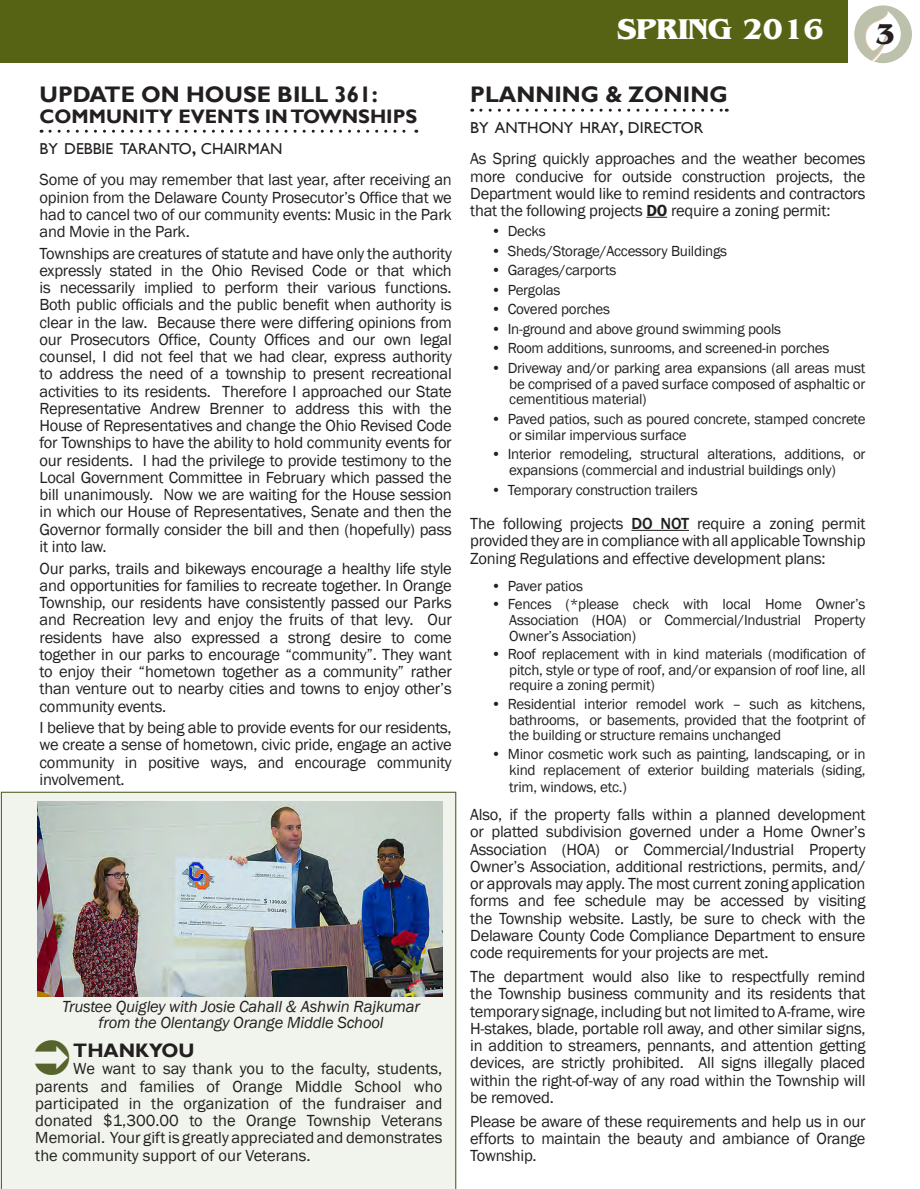
<style>
.page{position:relative;width:920px;height:1189px;background:#fff}
.page>*{position:absolute;margin:0;border:0;box-sizing:border-box;transform-origin:0 0}
.t1{font:700 30px "Benguiat";color:#fff}
.t2{font:700 30px "Benguiat";color:#231f20}
.Paragraph_Style_1{font:700 22.5px "Gill Sans";color:#231f20}
.Paragraph_Style_1-2{font:700 19.5px "Gill Sans";color:#231f20}
.Paragraph_Style_2{font:16.5px/17.2px "Franklin Gothic";letter-spacing:-.015em;color:#231f20;text-align:justify}
.Paragraph_Style_1-3{font:16.5px/17.2px "Franklin Gothic";color:#231f20;text-align:justify}
.Paragraph_Style_2-2{font:italic 16.5px/16.5px "Franklin Gothic";letter-spacing:-.01em;color:#231f20;text-align:center}
.Paragraph_Style_1-4{font:15.75px "Gill Sans";color:#231f20}
.Paragraph_Style_2-3{font:15px/15.8px "Franklin Gothic";letter-spacing:-.015em;color:#231f20;text-align:justify}
.s1{font-size:22.5px}
.s2{font-weight:600}
.s3{font-weight:500}
</style>
<div class="page">
<svg style="left:1px;top:791px;width:455px;height:397px;background:#e7e9e0"></svg>
<div style="left:0;top:0;width:848px;height:63px;background:#576314"></div>
<svg style="left:854px;top:5px;width:58px;height:58px"></svg>
<svg style="left:861px;top:11px;width:49px;height:51px"></svg>
<svg style="left:481px;top:109px;width:246px;height:3px"></svg>
<svg style="left:646px;top:217px;width:21px;height:1px"></svg>
<hr style="left:631px;top:530px;width:58px;height:1px;background:#231f20">
<svg style="left:50px;top:130px;width:367px;height:3px"></svg>
<img style="left:37px;top:801px;width:405px;height:195px">
<svg style="left:35px;top:1039px;width:34px;height:35px"></svg>
<p class="Paragraph_Style_1" style="left:40px;top:81px;width:340px">UPDATE ON HOUSE BILL 361:</p>
<p class="Paragraph_Style_1-2" style="left:40px;top:105px;width:379px">COMMUNITY EVENTS IN TOWNSHIPS</p>
<p class="Paragraph_Style_1-4" style="left:40px;top:140px;width:244px">BY DEBBIE TARANTO<span class="s1">,</span> CHAIRMAN</p>
<p class="Paragraph_Style_2" style="left:40px;top:171px;width:414px">Some of you may remember that last year, after receiving an opinion from the Delaware County Prosecutor’s Office that we had to cancel two of our community events: Music in the Park and Movie in the Park.</p>
<p class="Paragraph_Style_2" style="left:40px;top:245px;width:414px">Townships are creatures of statute and have only the authority expressly stated in the Ohio Revised Code or that which is necessarily implied to perform their various functions.<br>Both public officials and the public benefit when authority is clear in the law. Because there were differing opinions from our Prosecutors Office, County Offices and our own legal counsel, I did not feel that we had clear, express authority to address the need of a township to present recreational activities to its residents. Therefore I approached our State Representative Andrew Brenner to address this with the House of Representatives and change the Ohio Revised Code for Townships to have the ability to hold community events for our residents. I had the privilege to provide testimony to the Local Government Committee in February which passed the bill unanimously. Now we are waiting for the House session in which our House of Representatives, Senate and then the Governor formally consider the bill and then (hopefully) pass it into law.</p>
<p class="Paragraph_Style_2" style="left:40px;top:559px;width:414px">Our parks, trails and bikeways encourage a healthy life style and opportunities for families to recreate together. In Orange Township, our residents have consistently passed our Parks and Recreation levy and enjoy the fruits of that levy. Our residents have also expressed a strong desire to come together in our parks to encourage “community”. They want to enjoy their “hometown together as a community” rather than venture out to nearby cities and towns to enjoy other’s community events.</p>
<p class="Paragraph_Style_2" style="left:40px;top:719px;width:414px">I believe that by being able to provide events for our residents, we create a sense of hometown, civic pride, engage an active community in positive ways, and encourage community involvement.</p>
<p class="Paragraph_Style_2-2" style="left:62px;top:997px;width:359px">Trustee Quigley with Josie Cahall &amp; Ashwin Rajkumar from the Olentangy Orange Middle School</p>
<p class="Paragraph_Style_1-2" style="left:73px;top:1038px;width:123px">THANKYOU</p>
<p class="Paragraph_Style_1-3" style="left:35px;top:1060px;width:409px;text-indent:38px">We want to say thank you to the faculty, students, parents and families of Orange Middle School who participated in the organization of the fundraiser and donated $1,300.00 to the Orange Township Veterans Memorial. Your gift is greatly appreciated and demonstrates the community support of our Veterans.</p>
<h1 class="t1" style="left:617px;top:12px;width:208px">SPRING 2016</h1>
<p class="t2" style="left:875px;top:16px;width:22px">3</p>
<p class="Paragraph_Style_1" style="left:470px;top:81px;width:259px">PLANNING &amp; ZONING</p>
<p class="Paragraph_Style_1-4" style="left:470px;top:119px;width:234px">BY ANTHONY HRAY<span class="s1">,</span> DIRECTOR</p>
<p class="Paragraph_Style_2" style="left:470px;top:150px;width:397px">As Spring quickly approaches and the weather becomes more conducive for outside construction projects, the Department would like to remind residents and contractors that the following projects <span class="s2">DO</span> require a zoning permit:</p>
<p class="Paragraph_Style_2-3" style="left:491px;top:223px;width:56px">• Decks</p>
<p class="Paragraph_Style_2-3" style="left:491px;top:243px;width:237px">• Sheds/Storage/Accessory Buildings</p>
<p class="Paragraph_Style_2-3" style="left:491px;top:262px;width:127px">• Garages/carports</p>
<p class="Paragraph_Style_2-3" style="left:491px;top:282px;width:71px">• Pergolas</p>
<p class="Paragraph_Style_2-3" style="left:491px;top:302px;width:120px">• Covered porches</p>
<p class="Paragraph_Style_2-3" style="left:491px;top:321px;width:291px">• In-ground and above ground swimming pools</p>
<p class="Paragraph_Style_2-3" style="left:491px;top:341px;width:340px">• Room additions, sunrooms, and screened-in porches</p>
<p class="Paragraph_Style_2-3" style="left:509px;top:360px;width:358px;text-indent:-18px">• Driveway and/or parking area expansions (all areas must be comprised of a paved surface composed of asphaltic or cementitious material)</p>
<p class="Paragraph_Style_2-3" style="left:509px;top:411px;width:358px;text-indent:-18px">• Paved patios, such as poured concrete, stamped concrete or similar impervious surface</p>
<p class="Paragraph_Style_2-3" style="left:509px;top:446px;width:358px;text-indent:-18px">• Interior remodeling, structural alterations, additions, or expansions (commercial and industrial buildings only)</p>
<p class="Paragraph_Style_2-3" style="left:491px;top:482px;width:208px">• Temporary construction trailers</p>
<p class="Paragraph_Style_2" style="left:470px;top:515px;width:397px">The following projects <span class="s3">DO NOT</span> require a zoning permit provided they are in compliance with all applicable Township Zoning Regulations and effective development plans:</p>
<p class="Paragraph_Style_2-3" style="left:491px;top:578px;width:93px">• Paver patios</p>
<p class="Paragraph_Style_2-3" style="left:509px;top:596px;width:358px;text-indent:-18px">• Fences (*please check with local Home Owner’s Association (HOA) or Commercial/Industrial Property Owner’s Association)</p>
<p class="Paragraph_Style_2-3" style="left:509px;top:646px;width:358px;text-indent:-18px">• Roof replacement with in kind materials (modification of pitch, style or type of roof, and/or expansion of roof line, all require a zoning permit)</p>
<p class="Paragraph_Style_2-3" style="left:509px;top:696px;width:358px;text-indent:-18px">• Residential interior remodel work – such as kitchens, bathrooms, or basements, provided that the footprint of the building or structure remains unchanged</p>
<p class="Paragraph_Style_2-3" style="left:491px;top:746px;width:376px;text-align:right">• Minor cosmetic work such as painting, landscaping, or in kind replacement of exterior building materials (siding,</p>
<p class="Paragraph_Style_2-3" style="left:509px;top:779px;width:119px">trim, windows, etc.)</p>
<p class="Paragraph_Style_2" style="left:470px;top:806px;width:397px">Also, if the property falls within a planned development or platted subdivision governed under a Home Owner’s Association (HOA) or Commercial/Industrial Property Owner’s Association, additional restrictions, permits, and/ or approvals may apply. The most current zoning application forms and fee schedule may be accessed by visiting the Township website. Lastly, be sure to check with the Delaware County Code Compliance Department to ensure code requirements for your projects are met.</p>
<p class="Paragraph_Style_2" style="left:470px;top:968px;width:397px">The department would also like to respectfully remind the Township business community and its residents that temporary signage, including but not limited to A-frame, wire H-stakes, blade, portable roll away, and other similar signs, in addition to streamers, pennants, and attention getting devices, are strictly prohibited. All signs illegally placed within the right-of-way of any road within the Township will be removed.</p>
<p class="Paragraph_Style_2" style="left:470px;top:1112px;width:397px">Please be aware of these requirements and help us in our efforts to maintain the beauty and ambiance of Orange Township.</p>
</div>
